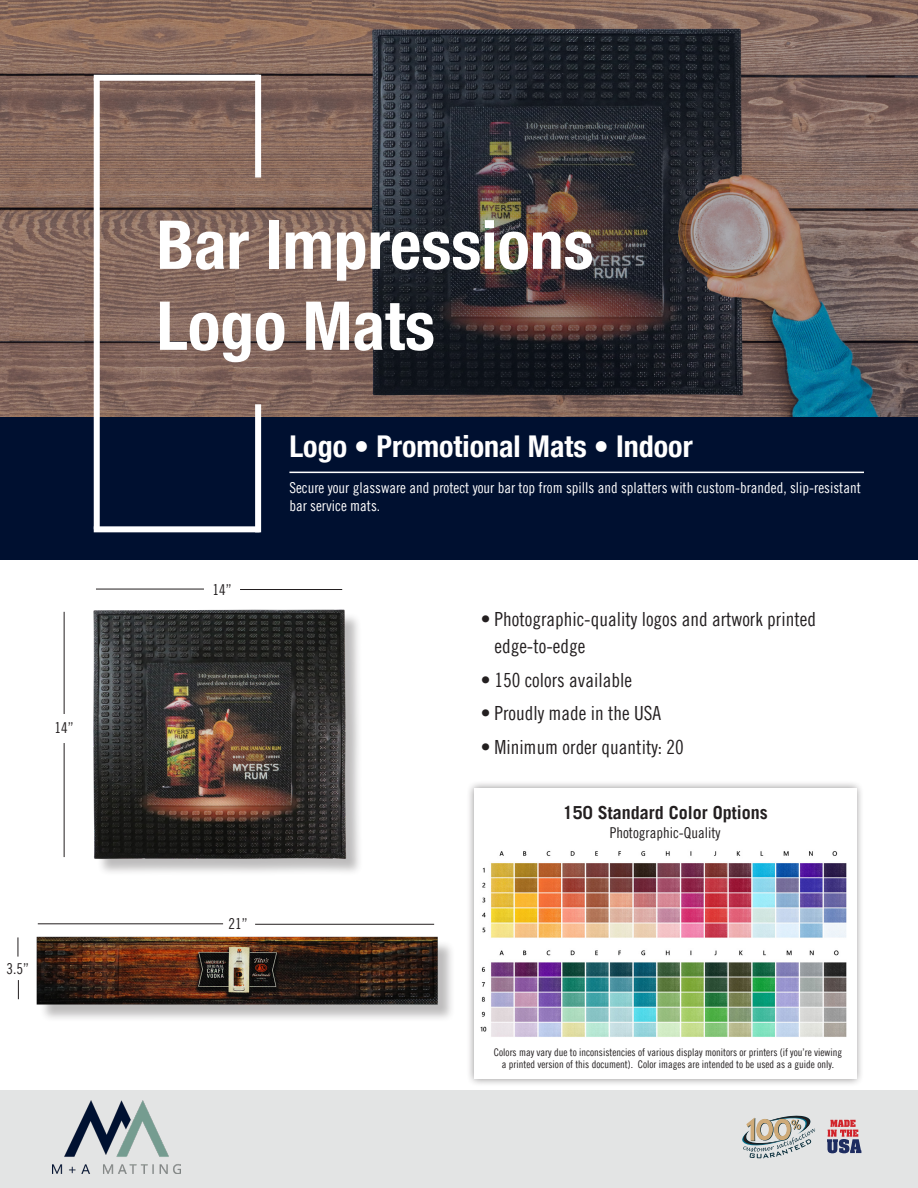
<style>
.page{position:relative;width:918px;height:1188px;background:#fff}
.page>*{position:absolute;margin:0;border:0;box-sizing:border-box;transform-origin:0 0}
.t1{font:700 condensed 67.5px "Helvetica Neue LT Pro";color:#fff}
.t2{font:700 condensed 30px "Helvetica Neue LT Pro";color:#fff}
.Bullet_Point_Body{font:19.5px/27px "Trade Gothic LT Pro Cn 18";color:#231f20}
.t3{font:700 18px "Trade Gothic LT Pro";color:#231f20}
.t4{font:15px/18px "Trade Gothic LT Pro Cn 18";color:#fff}
.t5{font:15px "Trade Gothic LT Pro Cn 18";color:#231f20}
.t6{font:10.5px/12.6px "Trade Gothic LT Pro Cn 18";color:#231f20;text-align:center}
</style>
<div class="page">
<div style="left:466px;top:780px;width:399px;height:307px;background:#231f20;opacity:.5"></div>
<div style="left:474px;top:788px;width:382px;height:291px;background:#fff"></div>
<img style="left:480px;top:851px;width:367px;height:186px">
<div style="left:0;top:418px;width:918px;height:142px;background:#001030"></div>
<svg style="left:0;top:0;width:918px;height:418px;background:#63534f"></svg>
<div style="left:255px;top:404px;width:6px;height:128px;background:#fff"></div>
<div style="left:94px;top:526px;width:166px;height:6px;background:#fff"></div>
<div style="left:94px;top:78px;width:6px;height:451px;background:#fff"></div>
<div style="left:255px;top:75px;width:6px;height:103px;background:#fff"></div>
<div style="left:94px;top:75px;width:165px;height:6px;background:#fff"></div>
<hr style="left:289px;top:472px;width:575px;height:1px;background:#fff">
<div style="left:96px;top:613px;width:267px;height:264px;background:#231f20;opacity:.3"></div>
<img style="left:93px;top:609px;width:261px;height:254px">
<div style="left:0;top:1091px;width:918px;height:97px;background:#e3e4e4"></div>
<img style="left:53px;top:1107px;width:127px;height:67px">
<svg style="left:742px;top:1115px;width:73px;height:43px"></svg>
<svg style="left:827px;top:1120px;width:34px;height:33px"></svg>
<img style="left:0;top:863px;width:451px;height:244px">
<hr style="left:64px;top:743px;width:1px;height:114px;background:#231f20">
<hr style="left:64px;top:612px;width:1px;height:102px;background:#231f20">
<hr style="left:96px;top:589px;width:108px;height:1px;background:#231f20">
<hr style="left:240px;top:589px;width:102px;height:1px;background:#231f20">
<svg style="left:18px;top:937px;width:1px;height:20px"></svg>
<svg style="left:18px;top:980px;width:1px;height:19px"></svg>
<hr style="left:38px;top:924px;width:185px;height:1px;background:#231f20">
<hr style="left:255px;top:924px;width:179px;height:1px;background:#231f20">
<p class="t5" style="left:55px;top:719px;width:21px">14”</p>
<p class="t5" style="left:6px;top:959px;width:24px">3.5”</p>
<p class="t1" style="left:157px;top:204px;width:438px">Bar Impressions</p>
<p class="t1" style="left:157px;top:285px;width:280px">Logo Mats</p>
<p class="t5" style="left:212px;top:580px;width:21px">14”</p>
<p class="t5" style="left:228px;top:915px;width:21px">21”</p>
<p class="t2" style="left:289px;top:428px;width:405px">Logo • Promotional Mats • Indoor</p>
<p class="t4" style="left:289px;top:479px;width:573px">Secure your glassware and protect your bar top from spills and splatters with custom-branded, slip-resistant bar service mats.</p>
<p class="Bullet_Point_Body" style="left:494px;top:605px;width:323px;text-indent:-14px">• Photographic-quality logos and artwork printed edge-to-edge</p>
<p class="Bullet_Point_Body" style="left:481px;top:666px;width:153px">• 150 colors available</p>
<p class="Bullet_Point_Body" style="left:481px;top:700px;width:182px">• Proudly made in the USA</p>
<p class="Bullet_Point_Body" style="left:481px;top:733px;width:204px">• Minimum order quantity: 20</p>
<p class="t3" style="left:563px;top:801px;width:207px">150 Standard Color Options</p>
<p class="t5" style="left:610px;top:824px;width:112px">Photographic-Quality</p>
<p class="t6" style="left:494px;top:1045px;width:350px">Colors may vary due to inconsistencies of various display monitors or printers (if you’re viewing a printed version of this document). Color images are intended to be used as a guide only.</p>
</div>
